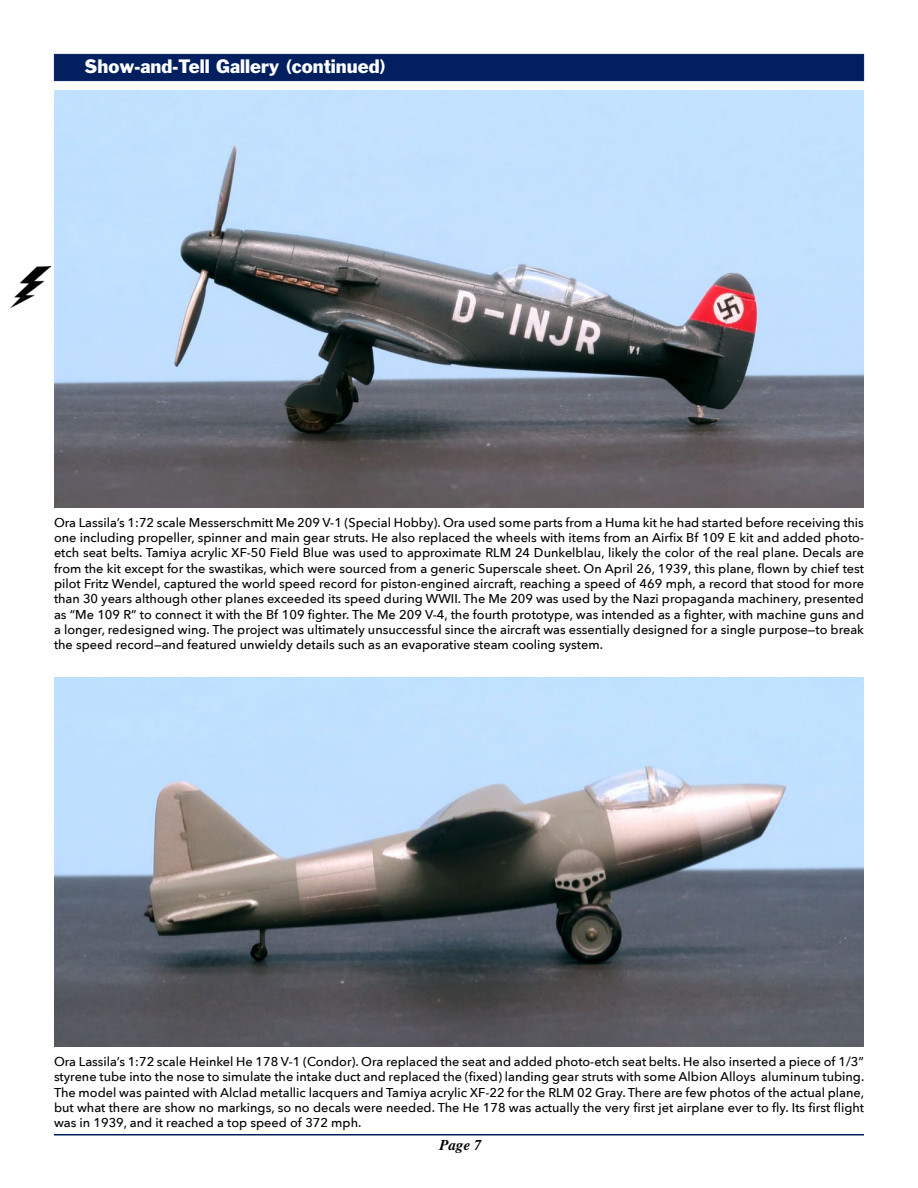
<style>
.page{position:relative;width:918px;height:1188px;background:#fff}
.page>*{position:absolute;margin:0;border:0;box-sizing:border-box;transform-origin:0 0}
.t1{font:18px "Franklin Gothic";color:#fff}
.t2{font:italic 700 15px "Times";color:#000}
.t3{font:500 12.75px/15.3px "Avenir Next";color:#000;text-align:justify}
</style>
<div class="page">
<hr style="left:54px;top:1134px;width:810px;height:2px;background:#02205f">
<div style="left:54px;top:54px;width:810px;height:27px;background:#02205f;border:1px solid #02205f"></div>
<img style="left:54px;top:678px;width:810px;height:368px">
<img style="left:54px;top:91px;width:810px;height:417px">
<img style="left:11px;top:267px;width:39px;height:41px">
<h1 class="t1" style="left:85px;top:55px;width:303px">Show-and-Tell Gallery (continued)</h1>
<p class="t3" style="left:54px;top:514px;width:812px">Ora Lassila’s 1:72 scale Messerschmitt Me 209 V-1 (Special Hobby). Ora used some parts from a Huma kit he had started before receiving this one including propeller, spinner and main gear struts. He also replaced the wheels with items from an Airfix Bf 109 E kit and added photo&shy;etch seat belts. Tamiya acrylic XF-50 Field Blue was used to approximate RLM 24 Dunkelblau, likely the color of the real plane. Decals are from the kit except for the swastikas, which were sourced from a generic Superscale sheet. On April 26, 1939, this plane, flown by chief test pilot Fritz Wendel, captured the world speed record for piston-engined aircraft, reaching a speed of 469 mph, a record that stood for more than 30 years although other planes exceeded its speed during WWII. The Me 209 was used by the Nazi propaganda machinery, presented as “Me 109 R” to connect it with the Bf 109 fighter. The Me 209 V-4, the fourth prototype, was intended as a fighter, with machine guns and a longer, redesigned wing. The project was ultimately unsuccessful since the aircraft was essentially designed for a single purpose—to break the speed record—and featured unwieldy details such as an evaporative steam cooling system.</p>
<p class="t3" style="left:54px;top:1054px;width:812px">Ora Lassila’s 1:72 scale Heinkel He 178 V-1 (Condor). Ora replaced the seat and added photo-etch seat belts. He also inserted a piece of 1/3” styrene tube into the nose to simulate the intake duct and replaced the (fixed) landing gear struts with some Albion Alloys aluminum tubing.<br>The model was painted with Alclad metallic lacquers and Tamiya acrylic XF-22 for the RLM 02 Gray. There are few photos of the actual plane, but what there are show no markings, so no decals were needed. The He 178 was actually the very first jet airplane ever to fly. Its first flight was in 1939, and it reached a top speed of 372 mph.</p>
<p class="t2" style="left:440px;top:1136px;width:44px">Page 7</p>
</div>
